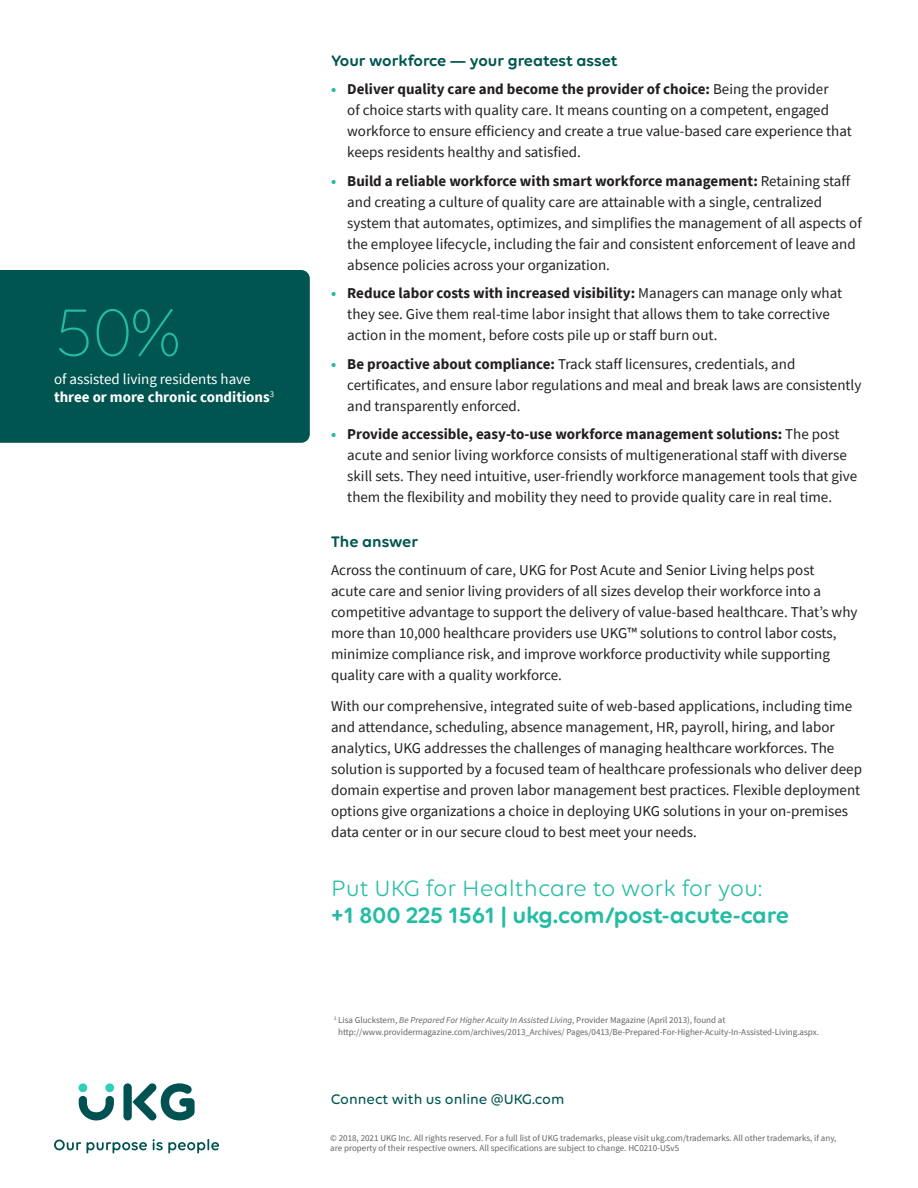
<style>
.page{position:relative;width:918px;height:1188px;background:#fff}
.page>*{position:absolute;margin:0;border:0;box-sizing:border-box;transform-origin:0 0}
.Body_text_9_12{font:300 72px "Volte Rounded";color:#24bca4}
.Callout_title{font:600 24px/27px "Volte Rounded";color:#24bca4}
.Body_headline{font:600 16.5px "Volte Rounded";color:#005550}
.Body_text_9_12-2{font:15px/21px "Source Sans Pro";color:#231f20}
.Body_text_9_12-3{font:15px "Source Sans Pro";color:#fff}
.Body_text_9_12-4{font:700 15px "Source Sans Pro";color:#fff}
.t1{font:500 15px "Volte Rounded";color:#005550}
.Footnote{font:9px/10.5px "Source Sans Pro";color:#636366}
.s1{font-weight:700;color:#24bca4}
.s2{font-weight:700}
.s3{font-weight:400}
.s4{font-style:italic}
</style>
<div class="page">
<div style="left:123px;top:1083px;width:9px;height:37px;background:#005252;border-radius:4px"></div>
<svg style="left:132px;top:1083px;width:63px;height:37px"></svg>
<div style="left:78px;top:1083px;width:9px;height:9px;background:#30cfba;border-radius:50%"></div>
<div style="left:105px;top:1083px;width:9px;height:9px;background:#30cfba;border-radius:50%"></div>
<svg style="left:79px;top:1096px;width:35px;height:24px"></svg>
<svg style="left:54px;top:1140px;width:27px;height:10px"></svg>
<svg style="left:87px;top:1142px;width:60px;height:11px"></svg>
<svg style="left:153px;top:1139px;width:66px;height:14px"></svg>
<div style="left:0;top:270px;width:310px;height:173px;background:#005550"></div>
<p class="Body_text_9_12" style="left:54px;top:291px;width:128px">50%</p>
<p class="Body_text_9_12-3" style="left:54px;top:370px;width:198px">of assisted living residents have</p>
<p class="Body_text_9_12-4" style="left:54px;top:387px;width:222px">three or more chronic conditions<sup>3</sup></p>
<p class="Body_headline" style="left:331px;top:51px;width:288px">Your workforce — your greatest asset</p>
<p class="Body_text_9_12-2" style="left:347px;top:79px;width:506px;text-indent:-16px"><span class="s1">•</span> <span class="s2">Deliver quality care and become the provider of choice:</span> Being the provider<br>of choice starts with quality care. It means counting on a competent, engaged workforce to ensure efficiency and create a true value-based care experience that keeps residents healthy and satisfied.</p>
<p class="Body_text_9_12-2" style="left:347px;top:170px;width:516px;text-indent:-16px"><span class="s1">•</span> <span class="s2">Build a reliable workforce with smart workforce management:</span> Retaining staff and creating a culture of quality care are attainable with a single, centralized system that automates, optimizes, and simplifies the management of all aspects of the employee lifecycle, including the fair and consistent enforcement of leave and absence policies across your organization.</p>
<p class="Body_text_9_12-2" style="left:347px;top:283px;width:496px;text-indent:-16px"><span class="s1">•</span> <span class="s2">Reduce labor costs with increased visibility:</span> Managers can manage only what they see. Give them real-time labor insight that allows them to take corrective action in the moment, before costs pile up or staff burn out.</p>
<p class="Body_text_9_12-2" style="left:347px;top:353px;width:516px;text-indent:-16px"><span class="s1">•</span> <span class="s2">Be proactive about compliance:</span> Track staff licensures, credentials, and certificates, and ensure labor regulations and meal and break laws are consistently and transparently enforced.</p>
<p class="Body_text_9_12-2" style="left:347px;top:424px;width:511px;text-indent:-16px"><span class="s1">•</span> <span class="s2">Provide accessible, easy-to-use workforce management solutions:</span> The post acute and senior living workforce consists of multigenerational staff with diverse skill sets. They need intuitive, user-friendly workforce management tools that give them the flexibility and mobility they need to provide quality care in real time.</p>
<p class="Body_headline" style="left:331px;top:532px;width:89px">The answer</p>
<p class="Body_text_9_12-2" style="left:331px;top:559px;width:528px">Across the continuum of care, UKG for Post Acute and Senior Living helps post<br>acute care and senior living providers of all sizes develop their workforce into a competitive advantage to support the delivery of value-based healthcare. That’s why more than 10,000 healthcare providers use UKG™ solutions to control labor costs, minimize compliance risk, and improve workforce productivity while supporting quality care with a quality workforce.</p>
<p class="Body_text_9_12-2" style="left:331px;top:696px;width:532px">With our comprehensive, integrated suite of web-based applications, including time and attendance, scheduling, absence management, HR, payroll, hiring, and labor analytics, UKG addresses the challenges of managing healthcare workforces. The solution is supported by a focused team of healthcare professionals who deliver deep domain expertise and proven labor management best practices. Flexible deployment options give organizations a choice in deploying UKG solutions in your on-premises data center or in our secure cloud to best meet your needs.</p>
<p class="Callout_title" style="left:331px;top:874px;width:459px"><span class="s3">Put UKG for Healthcare to work for you: </span>+1 800 225 1561 | ukg.com/post-acute-care</p>
<p class="Footnote" style="left:338px;top:1014px;width:482px;line-height:12px;text-indent:-4px"><sup>3</sup> Lisa Gluckstern, <span class="s4">Be Prepared For Higher Acuity In Assisted Living</span>, Provider Magazine (April 2013), found at http://www.providermagazine.com/archives/2013_Archives/ Pages/0413/Be-Prepared-For-Higher-Acuity-In-Assisted-Living.aspx.</p>
<p class="t1" style="left:331px;top:1091px;width:235px">Connect with us online @UKG.com</p>
<p class="Footnote" style="left:330px;top:1133px;width:508px">© 2018, 2021 UKG Inc. All rights reserved. For a full list of UKG trademarks, please visit ukg.com/trademarks. All other trademarks, if any, are property of their respective owners. All specifications are subject to change. HC0210-USv5</p>
</div>
